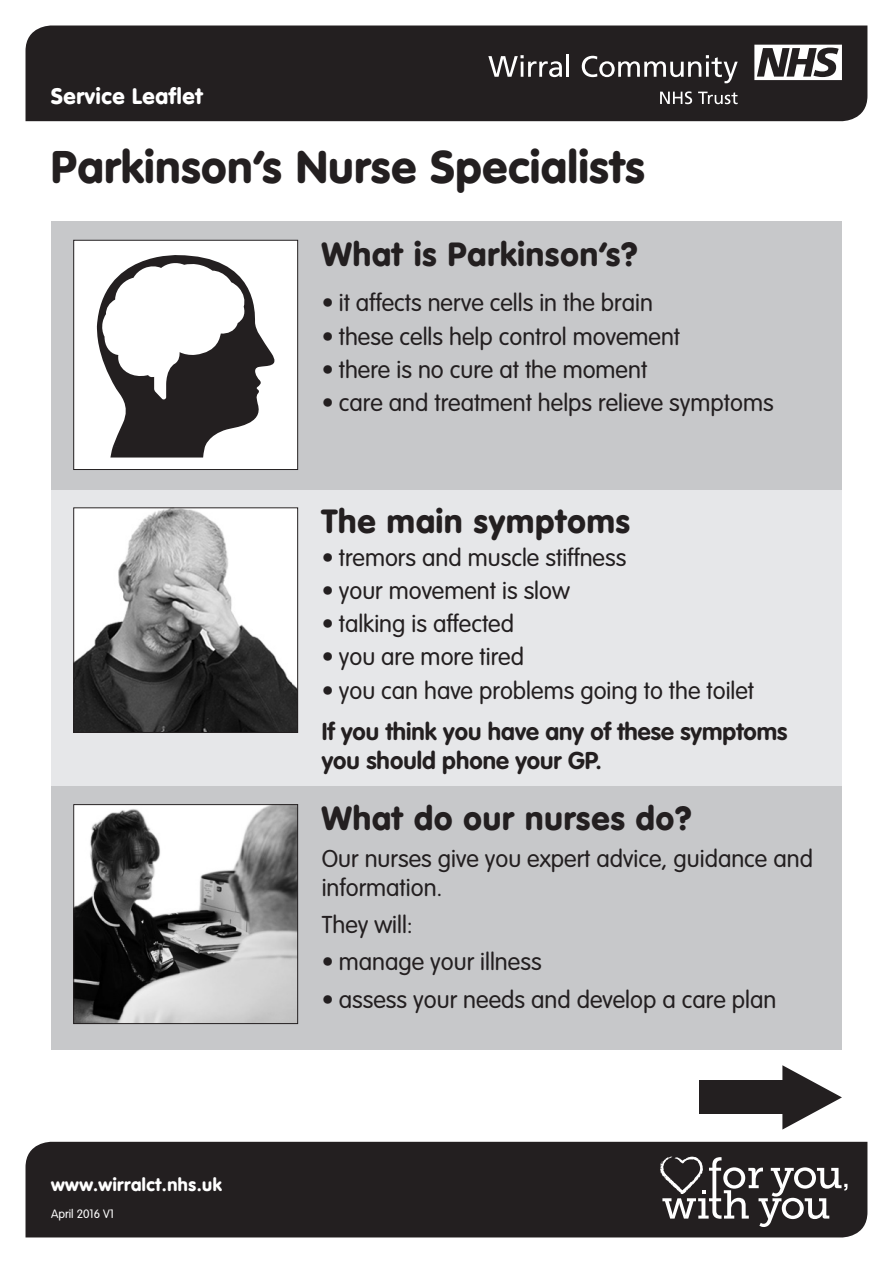
<style>
.page{position:relative;width:893px;height:1263px;background:#fff}
.page>*{position:absolute;margin:0;border:0;box-sizing:border-box;transform-origin:0 0}
.t1{font:900 45px "VAG Rounded Std";letter-spacing:.02em;color:#231f20}
.t2{font:900 33px "VAG Rounded Std";letter-spacing:.03em;color:#231f20}
.t3{font:300 24px/28.8px "VAG Rounded Std";color:#231f20}
.t4{font:700 24px/28.8px "VAG Rounded Std";color:#231f20}
.t5{font:900 22.05px "VAG Rounded Std";letter-spacing:.03em;color:#fff}
.t6{font:900 18px "VAG Rounded Std";letter-spacing:.03em;color:#fff}
.t7{font:300 12px "VAG Rounded Std";color:#fff}
</style>
<div class="page">
<div style="left:51px;top:221px;width:791px;height:269px;background:#c7c8ca"></div>
<div style="left:51px;top:490px;width:791px;height:296px;background:#e6e7e9"></div>
<div style="left:26px;top:26px;width:841px;height:95px;background:#231f20"></div>
<div style="left:26px;top:1142px;width:841px;height:95px;background:#231f20"></div>
<svg style="left:488px;top:55px;width:74px;height:22px"></svg>
<hr style="left:566px;top:55px;width:3px;height:22px;background:#fff">
<svg style="left:582px;top:55px;width:156px;height:28px;background:#535050"></svg>
<svg style="left:754px;top:45px;width:88px;height:35px"></svg>
<svg style="left:660px;top:91px;width:32px;height:13px"></svg>
<svg style="left:698px;top:92px;width:40px;height:12px"></svg>
<svg style="left:660px;top:1156px;width:187px;height:71px"></svg>
<div style="left:74px;top:240px;width:224px;height:229px;background:#fff"></div>
<svg style="left:97px;top:255px;width:177px;height:202px"></svg>
<div style="left:73px;top:240px;width:225px;height:230px;border:1px solid #231f20"></div>
<img style="left:75px;top:509px;width:221px;height:222px">
<div style="left:73px;top:507px;width:225px;height:226px;border:1px solid #231f20"></div>
<svg style="left:782px;top:1065px;width:60px;height:64px"></svg>
<div style="left:699px;top:1081px;width:89px;height:33px;background:#231f20"></div>
<div style="left:51px;top:786px;width:791px;height:264px;background:#c7c8ca"></div>
<img style="left:75px;top:806px;width:221px;height:216px">
<div style="left:73px;top:804px;width:225px;height:220px;border:1px solid #231f20"></div>
<p class="t5" style="left:51px;top:83px;width:153px">Service Leaflet</p>
<p class="t1" style="left:51px;top:140px;width:595px">Parkinson’s Nurse Specialists</p>
<p class="t2" style="left:322px;top:234px;width:317px">What is Parkinson’s?</p>
<p class="t3" style="left:322px;top:290px;width:333px">• it affects nerve cells in the brain</p>
<p class="t3" style="left:322px;top:323px;width:360px">• these cells help control movement</p>
<p class="t3" style="left:322px;top:356px;width:327px">• there is no cure at the moment</p>
<p class="t3" style="left:322px;top:389px;width:453px">• care and treatment helps relieve symptoms</p>
<p class="t6" style="left:51px;top:1174px;width:172px">www.wirralct.nhs.uk</p>
<p class="t7" style="left:51px;top:1207px;width:65px">April 2016 V1</p>
<p class="t2" style="left:322px;top:502px;width:310px">The main symptoms</p>
<p class="t3" style="left:322px;top:544px;width:306px">• tremors and muscle stiffness</p>
<p class="t3" style="left:322px;top:577px;width:250px">• your movement is slow</p>
<p class="t3" style="left:322px;top:610px;width:194px">• talking is affected</p>
<p class="t3" style="left:322px;top:643px;width:204px">• you are more tired</p>
<p class="t3" style="left:322px;top:676px;width:434px">• you can have problems going to the toilet</p>
<p class="t4" style="left:322px;top:718px;width:467px">If you think you have any of these symptoms you should phone your GP.</p>
<p class="t2" style="left:322px;top:798px;width:371px">What do our nurses do?</p>
<p class="t3" style="left:322px;top:845px;width:493px">Our nurses give you expert advice, guidance and information.</p>
<p class="t3" style="left:322px;top:911px;width:93px">They will:</p>
<p class="t3" style="left:322px;top:948px;width:221px">• manage your illness</p>
<p class="t3" style="left:322px;top:986px;width:456px">• assess your needs and develop a care plan</p>
</div>
